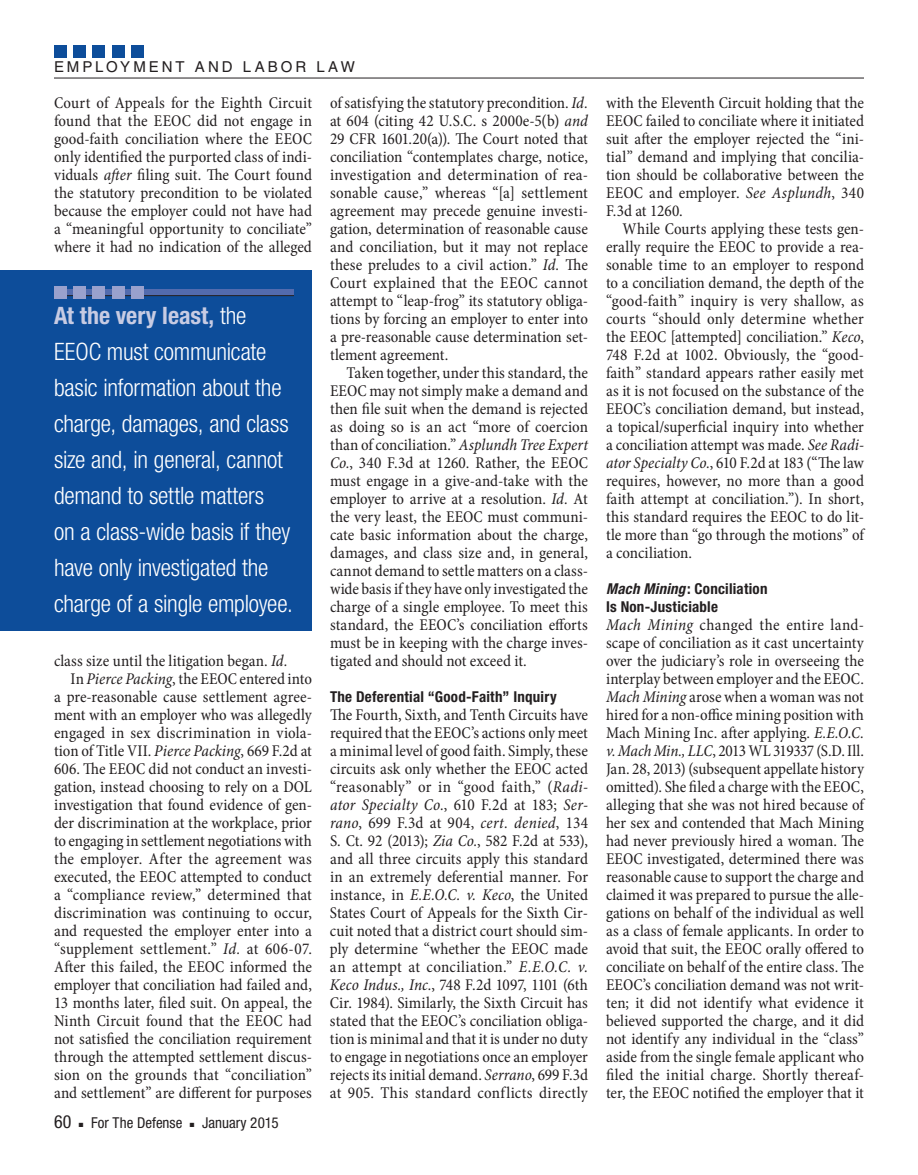
<style>
.page{position:relative;width:918px;height:1175px;background:#fff}
.page>*{position:absolute;margin:0;border:0;box-sizing:border-box;transform-origin:0 0}
.pullout_LH_block{font:300 condensed 24px/36px "Helvetica Neue";letter-spacing:-.01em;color:#fff}
.t1{font:condensed 18px "Helvetica Neue";color:#231f20}
.body_para_ind{font:condensed 16.5px/18px "Minion Pro";color:#231f20;text-align:justify}
.body_no_ind{font:condensed 16.5px/18px "Minion Pro";letter-spacing:.005em;color:#231f20;text-align:justify}
.subhead_2{font:700 condensed 15px/18px "Helvetica Neue";letter-spacing:.015em;color:#231f20}
.t2{font:condensed 15px "Helvetica Neue";letter-spacing:.005em;color:#231f20}
.t3{font:15px "Helvetica";letter-spacing:.2em;color:#231f20}
.s1{font-style:italic}
.s2{font-weight:700;color:#c7cbe3}
</style>
<div class="page">
<hr style="left:54px;top:78px;width:810px;height:1px;background:#231f20">
<div style="left:54px;top:45px;width:12px;height:12px;background:#0d4d9a"></div>
<div style="left:73px;top:45px;width:13px;height:12px;background:#0d4d9a"></div>
<div style="left:93px;top:45px;width:12px;height:12px;background:#0d4d9a"></div>
<div style="left:112px;top:45px;width:13px;height:12px;background:#0d4d9a"></div>
<div style="left:132px;top:45px;width:12px;height:12px;background:#0d4d9a"></div>
<div style="left:0;top:270px;width:312px;height:360px;background:#0d4d9a"></div>
<div style="left:54px;top:290px;width:240px;height:6px;background:#526bae"></div>
<hr style="left:54px;top:295px;width:240px;height:1px;background:#231f20">
<div style="left:54px;top:286px;width:12px;height:13px;background:#99a1cd"></div>
<div style="left:73px;top:286px;width:13px;height:13px;background:#99a1cd"></div>
<div style="left:93px;top:286px;width:12px;height:13px;background:#99a1cd"></div>
<div style="left:112px;top:286px;width:13px;height:13px;background:#99a1cd"></div>
<div style="left:132px;top:286px;width:12px;height:13px;background:#99a1cd"></div>
<p class="t3" style="left:54px;top:58px;width:302px">EMPLOYMENT AND LABOR LAW</p>
<p class="body_para_ind" style="left:54px;top:94px;width:260px">Court of Appeals for the Eighth Circuit found that the EEOC did not engage in good-faith conciliation where the EEOC only identified the purported class of indi&shy;viduals <span class="s1">after</span> filing suit. The Court found the statutory precondition to be violated because the employer could not have had a “meaningful opportunity to conciliate” where it had no indication of the alleged</p>
<p class="body_para_ind" style="left:330px;top:94px;width:260px">of satisfying the statutory precondition. <span class="s1">Id. </span>at 604 (citing 42 U.S.C. s 2000e-5(b) <span class="s1">and </span>29 CFR 1601.20(a)). The Court noted that conciliation “contemplates charge, notice, investigation and determination of rea&shy;sonable cause,” whereas “[a] settlement agreement may precede genuine investi&shy;gation, determination of reasonable cause and conciliation, but it may not replace these preludes to a civil action.” <span class="s1">Id.</span> The Court explained that the EEOC cannot attempt to “leap-frog” its statutory obliga&shy;tions by forcing an employer to enter into a pre-reasonable cause determination set&shy;tlement agreement.</p>
<p class="body_para_ind" style="left:330px;top:364px;width:260px;text-indent:16px">Taken together, under this standard, the EEOC may not simply make a demand and then file suit when the demand is rejected as doing so is an act “more of coercion than of conciliation.” <span class="s1">Asplundh Tree Expert Co.</span>, 340 F.3d at 1260. Rather, the EEOC must engage in a give-and-take with the employer to arrive at a resolution. <span class="s1">Id.</span> At the very least, the EEOC must communi&shy;cate basic information about the charge, damages, and class size and, in general, cannot demand to settle matters on a class&shy;wide basis if they have only investigated the charge of a single employee. To meet this standard, the EEOC’s conciliation efforts must be in keeping with the charge inves&shy;tigated and should not exceed it.</p>
<p class="subhead_2" style="left:330px;top:687px;width:228px">The Deferential “Good-Faith” Inquiry</p>
<p class="body_no_ind" style="left:330px;top:706px;width:260px">The Fourth, Sixth, and Tenth Circuits have required that the EEOC’s actions only meet a minimal level of good faith. Simply, these circuits ask only whether the EEOC acted “reasonably” or in “good faith,” (<span class="s1">Radi&shy;ator Specialty Co.</span>, 610 F.2d at 183; <span class="s1">Ser&shy;rano</span>, 699 F.3d at 904, <span class="s1">cert. denied</span>, 134<br>S. Ct. 92 (2013); <span class="s1">Zia Co.</span>, 582 F.2d at 533), and all three circuits apply this standard in an extremely deferential manner. For instance, in <span class="s1">E.E.O.C. v. Keco</span>, the United States Court of Appeals for the Sixth Cir&shy;cuit noted that a district court should sim&shy;ply determine “whether the EEOC made an attempt at conciliation.” <span class="s1">E.E.O.C. v.<br>Keco Indus., Inc.</span>, 748 F.2d 1097, 1101 (6th Cir. 1984). Similarly, the Sixth Circuit has stated that the EEOC’s conciliation obliga&shy;tion is minimal and that it is under no duty to engage in negotiations once an employer rejects its initial demand. <span class="s1">Serrano</span>, 699 F.3d at 905. This standard conflicts directly</p>
<p class="pullout_LH_block" style="left:54px;top:297px;width:240px"><span class="s2">At the very least,</span> the<br>EEOC must communicate basic information about the charge, damages, and class size and, in general, cannot demand to settle matters<br>on a class-wide basis if they have only investigated the charge of a single employee.</p>
<p class="body_para_ind" style="left:54px;top:652px;width:235px">class size until the litigation began. <span class="s1">Id.</span></p>
<p class="body_para_ind" style="left:54px;top:670px;width:260px;text-indent:16px">In <span class="s1">Pierce Packing</span>, the EEOC entered into a pre-reasonable cause settlement agree&shy;ment with an employer who was allegedly engaged in sex discrimination in viola&shy;tion of Title VII. <span class="s1">Pierce Packing</span>, 669 F.2d at 606. The EEOC did not conduct an investi&shy;gation, instead choosing to rely on a DOL investigation that found evidence of gen&shy;der discrimination at the workplace, prior to engaging in settlement negotiations with the employer. After the agreement was executed, the EEOC attempted to conduct a “compliance review,” determined that discrimination was continuing to occur, and requested the employer enter into a “supplement settlement.” <span class="s1">Id.</span> at 606-07.<br>After this failed, the EEOC informed the employer that conciliation had failed and, 13 months later, filed suit. On appeal, the Ninth Circuit found that the EEOC had not satisfied the conciliation requirement through the attempted settlement discus&shy;sion on the grounds that “conciliation” and settlement” are different for purposes</p>
<p class="t1" style="left:54px;top:1111px;width:19px">60</p>
<p class="t2" style="left:79px;top:1114px;width:105px">■ For The Defense</p>
<p class="t2" style="left:190px;top:1114px;width:90px">■ January 2015</p>
<p class="body_no_ind" style="left:606px;top:94px;width:260px">with the Eleventh Circuit holding that the EEOC failed to conciliate where it initiated suit after the employer rejected the “ini&shy;tial” demand and implying that concilia&shy;tion should be collaborative between the EEOC and employer. <span class="s1">See Asplundh</span>, 340<br>F.3d at 1260.</p>
<p class="body_para_ind" style="left:606px;top:220px;width:260px;text-indent:16px">While Courts applying these tests gen&shy;erally require the EEOC to provide a rea&shy;sonable time to an employer to respond to a conciliation demand, the depth of the “good-faith” inquiry is very shallow, as courts “should only determine whether the EEOC [attempted] conciliation.” <span class="s1">Keco</span>, 748 F.2d at 1002. Obviously, the “good&shy;faith” standard appears rather easily met as it is not focused on the substance of the EEOC’s conciliation demand, but instead, a topical/superficial inquiry into whether a conciliation attempt was made. <span class="s1">See Radi&shy;ator Specialty Co.</span>, 610 F.2d at 183 (“The law requires, however, no more than a good faith attempt at conciliation.”). In short, this standard requires the EEOC to do lit&shy;tle more than “go through the motions” of a conciliation.</p>
<p class="subhead_2" style="left:606px;top:579px;width:163px"><span class="s1">Mach Mining</span>: Conciliation<br>Is Non-Justiciable</p>
<p class="body_no_ind" style="left:606px;top:616px;width:260px"><span class="s1">Mach Mining</span> changed the entire land&shy;scape of conciliation as it cast uncertainty over the judiciary’s role in overseeing the interplay between employer and the EEOC.<br><span class="s1">Mach Mining</span> arose when a woman was not hired for a non-office mining position with Mach Mining Inc. after applying. <span class="s1">E.E.O.C. v. Mach Min., LLC</span>, 2013 WL 319337 (S.D. Ill.<br>Jan. 28, 2013) (subsequent appellate history omitted). She filed a charge with the EEOC, alleging that she was not hired because of her sex and contended that Mach Mining had never previously hired a woman. The EEOC investigated, determined there was reasonable cause to support the charge and claimed it was prepared to pursue the alle&shy;gations on behalf of the individual as well as a class of female applicants. In order to avoid that suit, the EEOC orally offered to conciliate on behalf of the entire class. The EEOC’s conciliation demand was not writ&shy;ten; it did not identify what evidence it believed supported the charge, and it did not identify any individual in the “class” aside from the single female applicant who filed the initial charge. Shortly thereaf&shy;ter, the EEOC notified the employer that it</p>
</div>
